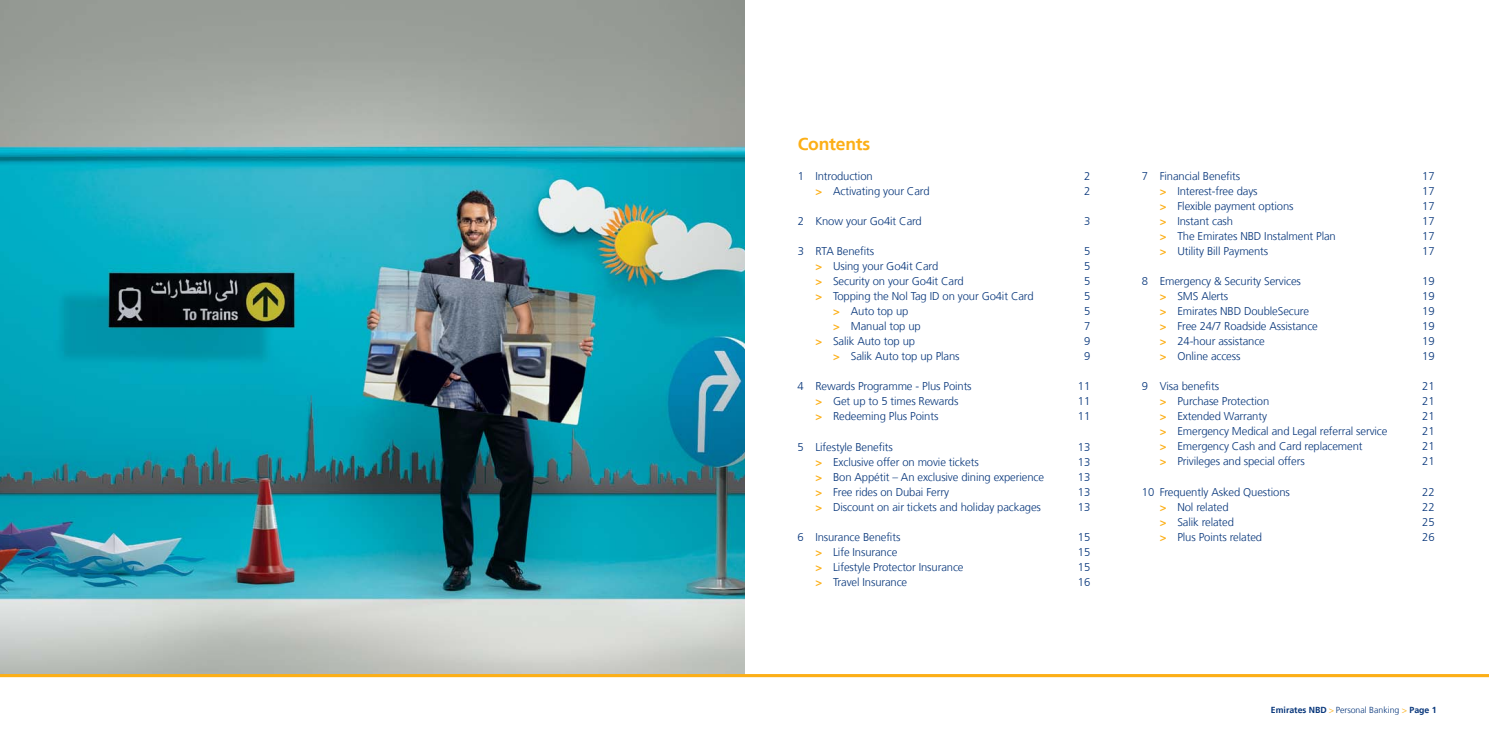
<style>
.page{position:relative;width:1489px;height:745px;background:#fff}
.page>*{position:absolute;margin:0;border:0;box-sizing:border-box;transform-origin:0 0}
.t1{font:700 17.5px "Frutiger LT Arabic 65";letter-spacing:-.01em;color:#fcaf17}
.t2{font:300 11.25px "Frutiger LT Arabic 45";letter-spacing:-.01em;color:#06357a}
.t3{font:700 8.75px "Frutiger LT Arabic 65";color:#06357a}
.s1{font-family:"Frutiger LT Arabic 65";font-weight:700;color:#fcaf17}
.s2{font-family:"Frutiger LT Arabic 45";font-weight:300;color:#fcaf17}
.s3{font-family:"Frutiger LT Arabic 45";font-weight:300}
</style>
<div class="page">
<img style="left:0;top:0;width:744px;height:673px">
<hr style="left:0;top:673px;width:1488px;height:3px;background:#fcaf17">
<h1 class="t1" style="left:797px;top:130px;width:74px">Contents</h1>
<p class="t2" style="left:797px;top:167px;width:77px">1 Introduction</p>
<p class="t2" style="left:1083px;top:167px;width:8px">2</p>
<p class="t2" style="left:815px;top:182px;width:116px"><span class="s1">&gt;</span> Activating your Card</p>
<p class="t2" style="left:1083px;top:182px;width:8px">2</p>
<p class="t2" style="left:797px;top:212px;width:126px">2 Know your Go4it Card</p>
<p class="t2" style="left:1083px;top:212px;width:8px">3</p>
<p class="t2" style="left:797px;top:242px;width:78px">3 RTA Benefits</p>
<p class="t2" style="left:1083px;top:242px;width:8px">5</p>
<p class="t2" style="left:815px;top:257px;width:124px"><span class="s1">&gt;</span> Using your Go4it Card</p>
<p class="t2" style="left:1083px;top:257px;width:8px">5</p>
<p class="t2" style="left:815px;top:272px;width:150px"><span class="s1">&gt;</span> Security on your Go4it Card</p>
<p class="t2" style="left:1083px;top:272px;width:8px">5</p>
<p class="t2" style="left:815px;top:287px;width:220px"><span class="s1">&gt;</span> Topping the Nol Tag ID on your Go4it Card</p>
<p class="t2" style="left:1083px;top:287px;width:8px">5</p>
<p class="t2" style="left:833px;top:302px;width:77px"><span class="s1">&gt;</span> Auto top up</p>
<p class="t2" style="left:1083px;top:302px;width:8px">5</p>
<p class="t2" style="left:833px;top:317px;width:89px"><span class="s1">&gt;</span> Manual top up</p>
<p class="t2" style="left:1083px;top:317px;width:8px">7</p>
<p class="t2" style="left:815px;top:332px;width:101px"><span class="s1">&gt;</span> Salik Auto top up</p>
<p class="t2" style="left:1083px;top:332px;width:8px">9</p>
<p class="t2" style="left:833px;top:347px;width:128px"><span class="s1">&gt;</span> Salik Auto top up Plans</p>
<p class="t2" style="left:1083px;top:347px;width:8px">9</p>
<p class="t2" style="left:797px;top:377px;width:175px">4 Rewards Programme - Plus Points</p>
<p class="t2" style="left:1077px;top:377px;width:14px">11</p>
<p class="t2" style="left:815px;top:392px;width:144px"><span class="s1">&gt;</span> Get up to 5 times Rewards</p>
<p class="t2" style="left:1077px;top:392px;width:14px">11</p>
<p class="t2" style="left:815px;top:407px;width:124px"><span class="s1">&gt;</span> Redeeming Plus Points</p>
<p class="t2" style="left:1077px;top:407px;width:14px">11</p>
<p class="t2" style="left:797px;top:437px;width:97px">5 Lifestyle Benefits</p>
<p class="t2" style="left:1077px;top:437px;width:14px">13</p>
<p class="t2" style="left:815px;top:452px;width:165px"><span class="s1">&gt;</span> Exclusive offer on movie tickets</p>
<p class="t2" style="left:1077px;top:452px;width:14px">13</p>
<p class="t2" style="left:815px;top:467px;width:230px"><span class="s1">&gt;</span> Bon Appétit – An exclusive dining experience</p>
<p class="t2" style="left:1077px;top:467px;width:14px">13</p>
<p class="t2" style="left:815px;top:482px;width:135px"><span class="s1">&gt;</span> Free rides on Dubai Ferry</p>
<p class="t2" style="left:1077px;top:482px;width:14px">13</p>
<p class="t2" style="left:815px;top:497px;width:227px"><span class="s1">&gt;</span> Discount on air tickets and holiday packages</p>
<p class="t2" style="left:1077px;top:497px;width:14px">13</p>
<p class="t2" style="left:797px;top:527px;width:104px">6 Insurance Benefits</p>
<p class="t2" style="left:1077px;top:527px;width:14px">15</p>
<p class="t2" style="left:815px;top:542px;width:83px"><span class="s1">&gt;</span> Life Insurance</p>
<p class="t2" style="left:1077px;top:542px;width:14px">15</p>
<p class="t2" style="left:815px;top:557px;width:150px"><span class="s1">&gt;</span> Lifestyle Protector Insurance</p>
<p class="t2" style="left:1077px;top:557px;width:14px">15</p>
<p class="t2" style="left:815px;top:572px;width:93px"><span class="s1">&gt;</span> Travel Insurance</p>
<p class="t2" style="left:1077px;top:572px;width:14px">16</p>
<p class="t2" style="left:1141px;top:167px;width:100px">7 Financial Benefits</p>
<p class="t2" style="left:1421px;top:167px;width:14px">17</p>
<p class="t2" style="left:1159px;top:182px;width:99px"><span class="s1">&gt;</span> Interest-free days</p>
<p class="t2" style="left:1421px;top:182px;width:14px">17</p>
<p class="t2" style="left:1159px;top:197px;width:135px"><span class="s1">&gt;</span> Flexible payment options</p>
<p class="t2" style="left:1421px;top:197px;width:14px">17</p>
<p class="t2" style="left:1159px;top:212px;width:75px"><span class="s1">&gt;</span> Instant cash</p>
<p class="t2" style="left:1421px;top:212px;width:14px">17</p>
<p class="t2" style="left:1159px;top:227px;width:178px"><span class="s1">&gt;</span> The Emirates NBD Instalment Plan</p>
<p class="t2" style="left:1421px;top:227px;width:14px">17</p>
<p class="t2" style="left:1159px;top:242px;width:110px"><span class="s1">&gt;</span> Utility Bill Payments</p>
<p class="t2" style="left:1421px;top:242px;width:14px">17</p>
<p class="t2" style="left:1141px;top:272px;width:160px">8 Emergency &amp; Security Services</p>
<p class="t2" style="left:1421px;top:272px;width:14px">19</p>
<p class="t2" style="left:1159px;top:287px;width:70px"><span class="s1">&gt;</span> SMS Alerts</p>
<p class="t2" style="left:1421px;top:287px;width:14px">19</p>
<p class="t2" style="left:1159px;top:302px;width:151px"><span class="s1">&gt;</span> Emirates NBD DoubleSecure</p>
<p class="t2" style="left:1421px;top:302px;width:14px">19</p>
<p class="t2" style="left:1159px;top:317px;width:160px"><span class="s1">&gt;</span> Free 24/7 Roadside Assistance</p>
<p class="t2" style="left:1421px;top:317px;width:14px">19</p>
<p class="t2" style="left:1159px;top:332px;width:107px"><span class="s1">&gt;</span> 24-hour assistance</p>
<p class="t2" style="left:1421px;top:332px;width:14px">19</p>
<p class="t2" style="left:1159px;top:347px;width:82px"><span class="s1">&gt;</span> Online access</p>
<p class="t2" style="left:1421px;top:347px;width:14px">19</p>
<p class="t2" style="left:1141px;top:377px;width:79px">9 Visa benefits</p>
<p class="t2" style="left:1421px;top:377px;width:14px">21</p>
<p class="t2" style="left:1159px;top:392px;width:111px"><span class="s1">&gt;</span> Purchase Protection</p>
<p class="t2" style="left:1421px;top:392px;width:14px">21</p>
<p class="t2" style="left:1159px;top:407px;width:109px"><span class="s1">&gt;</span> Extended Warranty</p>
<p class="t2" style="left:1421px;top:407px;width:14px">21</p>
<p class="t2" style="left:1159px;top:422px;width:229px"><span class="s1">&gt;</span> Emergency Medical and Legal referral service</p>
<p class="t2" style="left:1421px;top:422px;width:14px">21</p>
<p class="t2" style="left:1159px;top:437px;width:204px"><span class="s1">&gt;</span> Emergency Cash and Card replacement</p>
<p class="t2" style="left:1421px;top:437px;width:14px">21</p>
<p class="t2" style="left:1159px;top:452px;width:146px"><span class="s1">&gt;</span> Privileges and special offers</p>
<p class="t2" style="left:1421px;top:452px;width:14px">21</p>
<p class="t2" style="left:1141px;top:482px;width:149px">10 Frequently Asked Questions</p>
<p class="t2" style="left:1421px;top:482px;width:14px">22</p>
<p class="t2" style="left:1159px;top:497px;width:70px"><span class="s1">&gt;</span> Nol related</p>
<p class="t2" style="left:1421px;top:497px;width:14px">22</p>
<p class="t2" style="left:1159px;top:512px;width:76px"><span class="s1">&gt;</span> Salik related</p>
<p class="t2" style="left:1421px;top:512px;width:14px">25</p>
<p class="t2" style="left:1159px;top:527px;width:104px"><span class="s1">&gt;</span> Plus Points related</p>
<p class="t2" style="left:1421px;top:527px;width:14px">26</p>
<p class="t3" style="left:1270px;top:702px;width:167px">Emirates NBD <span class="s2">&gt;</span> <span class="s3">Personal Banking</span> <span class="s2">&gt;</span> Page 1</p>
</div>
